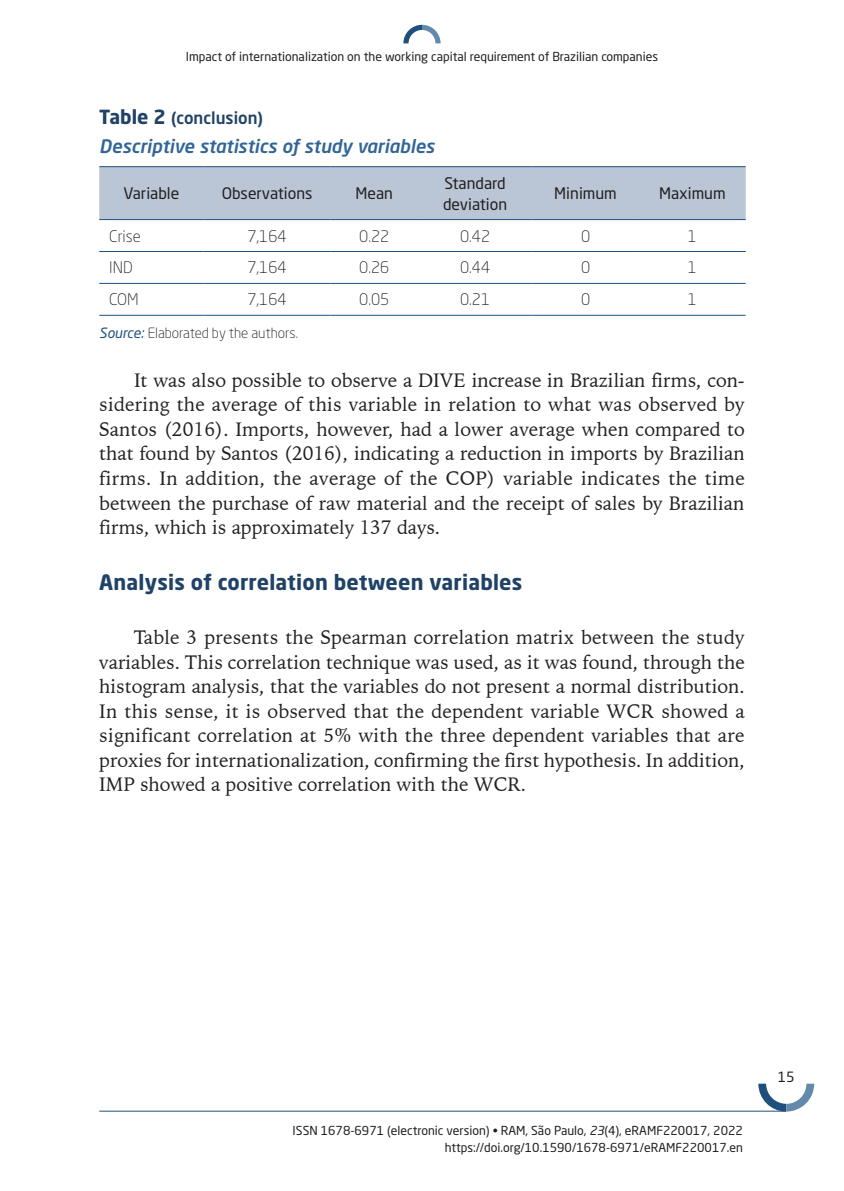
<style>
.page{position:relative;width:844px;height:1191px;background:#fff}
.page>*{position:absolute;margin:0;border:0;box-sizing:border-box;transform-origin:0 0}
.t1{font:700 21px "Neo Sans Std";letter-spacing:.01em;color:#1f4266}
.t2{font:19.25px/24.5px "Iowan Old Style BT";color:#231f20;text-align:justify}
.t3{font:italic 500 18.38px "Neo Sans Std";color:#326597}
.t4{font:500 16.62px "Neo Sans Std";color:#1f4266}
.t5{font:300 15.75px "Neo Sans Std";color:#231f20}
.t6{font:15.75px/21px "Neo Sans Std";color:#231f20}
.t7{font:300 14px "Neo Sans Std";color:#231f20}
.t8{font:14px "Neo Sans Std";color:#231f20}
.t9{font:12.25px/17.5px "Neo Sans Std";color:#231f20;text-align:right}
.s1{font-weight:700;font-size:19.25px}
.s2{font-weight:400;font-style:italic;color:#1f507b}
.s3{font-style:italic}
</style>
<div class="page">
<hr style="left:99px;top:1110px;width:687px;height:1px;background:#1f507b">
<svg style="left:403px;top:25px;width:37px;height:18px"></svg>
<svg style="left:758px;top:1083px;width:56px;height:28px"></svg>
<div style="left:99px;top:167px;width:646px;height:52px;background:#bac6d5"></div>
<hr style="left:99px;top:166px;width:104px;height:1px;background:#1f507b">
<hr style="left:203px;top:166px;width:127px;height:1px;background:#1f507b">
<hr style="left:330px;top:166px;width:88px;height:1px;background:#1f507b">
<hr style="left:418px;top:166px;width:114px;height:1px;background:#1f507b">
<hr style="left:532px;top:166px;width:106px;height:1px;background:#1f507b">
<hr style="left:638px;top:166px;width:107px;height:1px;background:#1f507b">
<hr style="left:99px;top:219px;width:104px;height:1px;background:#1f507b">
<hr style="left:203px;top:219px;width:127px;height:1px;background:#1f507b">
<hr style="left:330px;top:219px;width:88px;height:1px;background:#1f507b">
<hr style="left:418px;top:219px;width:114px;height:1px;background:#1f507b">
<hr style="left:532px;top:219px;width:106px;height:1px;background:#1f507b">
<hr style="left:638px;top:219px;width:107px;height:1px;background:#1f507b">
<hr style="left:99px;top:251px;width:104px;height:1px;background:#1f507b">
<hr style="left:203px;top:251px;width:127px;height:1px;background:#1f507b">
<hr style="left:330px;top:251px;width:88px;height:1px;background:#1f507b">
<hr style="left:418px;top:251px;width:114px;height:1px;background:#1f507b">
<hr style="left:532px;top:251px;width:106px;height:1px;background:#1f507b">
<hr style="left:638px;top:251px;width:107px;height:1px;background:#1f507b">
<hr style="left:99px;top:283px;width:104px;height:1px;background:#1f507b">
<hr style="left:203px;top:283px;width:127px;height:1px;background:#1f507b">
<hr style="left:330px;top:283px;width:88px;height:1px;background:#1f507b">
<hr style="left:418px;top:283px;width:114px;height:1px;background:#1f507b">
<hr style="left:532px;top:283px;width:106px;height:1px;background:#1f507b">
<hr style="left:638px;top:283px;width:107px;height:1px;background:#1f507b">
<hr style="left:99px;top:315px;width:104px;height:1px;background:#1f507b">
<hr style="left:203px;top:315px;width:127px;height:1px;background:#1f507b">
<hr style="left:330px;top:315px;width:88px;height:1px;background:#1f507b">
<hr style="left:418px;top:315px;width:114px;height:1px;background:#1f507b">
<hr style="left:532px;top:315px;width:106px;height:1px;background:#1f507b">
<hr style="left:638px;top:315px;width:107px;height:1px;background:#1f507b">
<p class="t9" style="left:186px;top:47px;width:473px">Impact of internationalization on the working capital requirement of Brazilian companies</p>
<p class="t4" style="left:99px;top:107px;width:165px"><span class="s1">Table 2</span> (conclusion)</p>
<p class="t3" style="left:99px;top:135px;width:337px">Descriptive statistics of study variables</p>
<p class="t6" style="left:123px;top:183px;width:57px">Variable</p>
<p class="t6" style="left:222px;top:183px;width:92px">Observations</p>
<p class="t6" style="left:355px;top:183px;width:39px">Mean</p>
<p class="t6" style="left:443px;top:172px;width:66px">Standard deviation</p>
<p class="t6" style="left:554px;top:183px;width:64px">Minimum</p>
<p class="t6" style="left:658px;top:183px;width:68px">Maximum</p>
<p class="t5" style="left:109px;top:226px;width:33px">Crise</p>
<p class="t5" style="left:247px;top:226px;width:41px">7,164</p>
<p class="t5" style="left:359px;top:226px;width:32px">0.22</p>
<p class="t5" style="left:460px;top:226px;width:32px">0.42</p>
<p class="t5" style="left:581px;top:226px;width:11px">0</p>
<p class="t5" style="left:687px;top:226px;width:11px">1</p>
<p class="t5" style="left:109px;top:258px;width:25px">IND</p>
<p class="t5" style="left:247px;top:258px;width:41px">7,164</p>
<p class="t5" style="left:359px;top:258px;width:32px">0.26</p>
<p class="t5" style="left:460px;top:258px;width:32px">0.44</p>
<p class="t5" style="left:581px;top:258px;width:11px">0</p>
<p class="t5" style="left:687px;top:258px;width:11px">1</p>
<p class="t5" style="left:109px;top:290px;width:31px">COM</p>
<p class="t5" style="left:247px;top:290px;width:41px">7,164</p>
<p class="t5" style="left:359px;top:290px;width:32px">0.05</p>
<p class="t5" style="left:460px;top:290px;width:32px">0.21</p>
<p class="t5" style="left:581px;top:290px;width:11px">0</p>
<p class="t5" style="left:687px;top:290px;width:11px">1</p>
<p class="t7" style="left:99px;top:324px;width:200px"><span class="s2">Source:</span> Elaborated by the authors.</p>
<p class="t2" style="left:99px;top:368px;width:647px;text-indent:35px">It was also possible to observe a DIVE increase in Brazilian firms, con&shy;sidering the average of this variable in relation to what was observed by Santos (2016). Imports, however, had a lower average when compared to that found by Santos (2016), indicating a reduction in imports by Brazilian firms. In addition, the average of the COP) variable indicates the time between the purchase of raw material and the receipt of sales by Brazilian firms, which is approximately 137 days.</p>
<p class="t1" style="left:99px;top:569px;width:424px">Analysis of correlation between variables</p>
<p class="t2" style="left:99px;top:625px;width:647px;text-indent:35px">Table 3 presents the Spearman correlation matrix between the study variables. This correlation technique was used, as it was found, through the histogram analysis, that the variables do not present a normal distribution.<br>In this sense, it is observed that the dependent variable WCR showed a significant correlation at 5% with the three dependent variables that are proxies for internationalization, confirming the first hypothesis. In addition, IMP showed a positive correlation with the WCR.</p>
<p class="t9" style="left:292px;top:1121px;width:451px">ISSN 1678-6971 (electronic version) • RAM, São Paulo, <span class="s3">23</span>(4), eRAMF220017, 2022 https://doi.org/10.1590/1678-6971/eRAMF220017.en</p>
<p class="t8" style="left:777px;top:1068px;width:18px">15</p>
</div>
